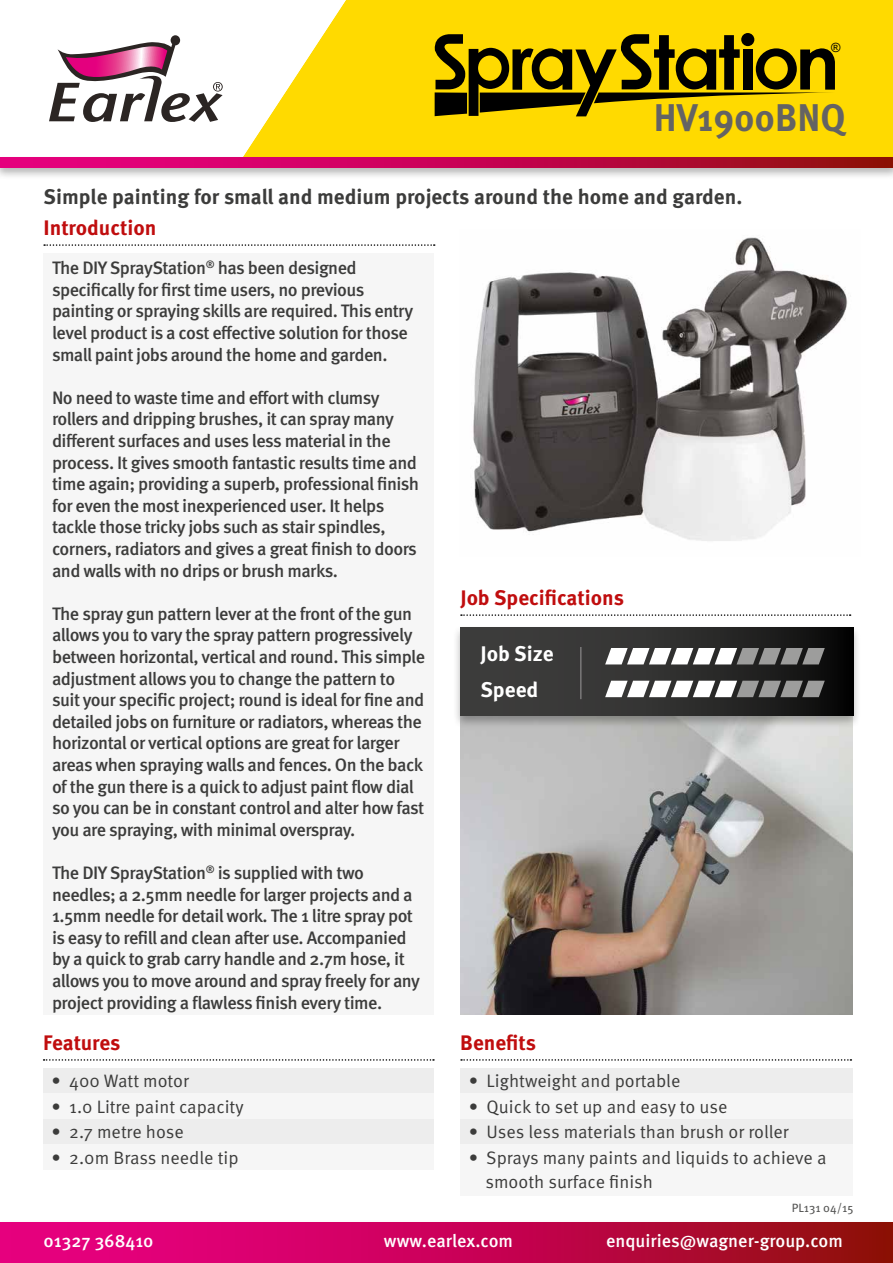
<style>
.page{position:relative;width:893px;height:1263px;background:#fff}
.page>*{position:absolute;margin:0;border:0;box-sizing:border-box;transform-origin:0 0}
.t1{font:700 38.55px "Meta Pro";color:#646363;scale:.94 1}
.t2{font:700 21.15px/36.2px "Meta Pro";color:#fff}
.t3{font:700 21px "Meta Pro";color:#3c3c3b}
.t4{font:700 21px "Meta Pro";color:#c00d0e}
.t5{font:500 18px/21.6px "Meta Pro";letter-spacing:-.03em;color:#3c3c3b}
.t6{font:18px/24px "Meta Pro Norm";color:#3c3c3b}
.t7{font:500 18px "Meta Pro";color:#fff}
.t8{font:12.75px "Arial";color:#000}
.t9{font:12px "Meta Pro";color:#575756}
</style>
<div class="page">
<img style="left:460px;top:729px;width:393px;height:286px">
<div style="left:0;top:0;width:893px;height:162px;background:#ffda00"></div>
<svg style="left:0;top:0;width:346px;height:155px;fill:#fff"></svg>
<div style="left:43px;top:1068px;width:391px;height:25px;background:#ededed"></div>
<div style="left:460px;top:1068px;width:393px;height:25px;background:#ededed"></div>
<div style="left:43px;top:1119px;width:391px;height:26px;background:#ededed"></div>
<div style="left:460px;top:1119px;width:393px;height:26px;background:#ededed"></div>
<div style="left:460px;top:1170px;width:393px;height:26px;background:#f6f6f6"></div>
<div style="left:43px;top:1093px;width:391px;height:26px;background:#f6f6f6"></div>
<div style="left:460px;top:1093px;width:393px;height:26px;background:#f6f6f6"></div>
<div style="left:43px;top:1145px;width:391px;height:25px;background:#f6f6f6"></div>
<div style="left:460px;top:1145px;width:393px;height:25px;background:#f6f6f6"></div>
<img style="left:473px;top:237px;width:375px;height:304px">
<svg style="left:44px;top:1059px;width:390px;height:2px"></svg>
<svg style="left:461px;top:1059px;width:390px;height:2px"></svg>
<svg style="left:461px;top:614px;width:390px;height:2px"></svg>
<svg style="left:0;top:1222px;width:893px;height:41px;background:#c40350"></svg>
<div style="left:0;top:155px;width:893px;height:25px;background:#000;opacity:.3"></div>
<svg style="left:0;top:157px;width:893px;height:10px;background:#c3044f"></svg>
<div style="left:452px;top:624px;width:409px;height:105px;background:#000;opacity:.3"></div>
<svg style="left:460px;top:628px;width:393px;height:88px;background:#2e2e2d"></svg>
<hr style="left:580px;top:647px;width:1px;height:52px;background:#fff">
<svg style="left:605px;top:681px;width:220px;height:16px"></svg>
<svg style="left:605px;top:648px;width:220px;height:16px"></svg>
<div style="left:44px;top:253px;width:390px;height:762px;background:#f6f6f6"></div>
<svg style="left:44px;top:244px;width:391px;height:2px"></svg>
<svg style="left:49px;top:35px;width:174px;height:87px;background:#c7b3bc"></svg>
<svg style="left:434px;top:34px;width:401px;height:82px"></svg>
<div style="left:741px;top:33px;width:13px;height:13px;background:#000;border-radius:50%"></div>
<p class="t8" style="left:831px;top:38px;width:11px">®</p>
<h1 class="t1" style="left:654px;top:87px;width:205px">HV1900BNQ</h1>
<p class="t3" style="left:44px;top:180px;width:700px">Simple painting for small and medium projects around the home and garden.</p>
<p class="t4" style="left:44px;top:211px;width:114px">Introduction</p>
<p class="t5" style="left:52px;top:256px;width:363px">The DIY SprayStation<sup>®</sup> has been designed specifically for first time users, no previous painting or spraying skills are required. This entry level product is a cost effective solution for those small paint jobs around the home and garden.</p>
<p class="t5" style="left:52px;top:386px;width:369px">No need to waste time and effort with clumsy rollers and dripping brushes, it can spray many different surfaces and uses less material in the process. It gives smooth fantastic results time and time again; providing a superb, professional finish for even the most inexperienced user. It helps tackle those tricky jobs such as stair spindles, corners, radiators and gives a great finish to doors and walls with no drips or brush marks.</p>
<p class="t5" style="left:52px;top:602px;width:375px">The spray gun pattern lever at the front of the gun allows you to vary the spray pattern progressively between horizontal, vertical and round. This simple adjustment allows you to change the pattern to suit your specific project; round is ideal for fine and detailed jobs on furniture or radiators, whereas the horizontal or vertical options are great for larger areas when spraying walls and fences. On the back of the gun there is a quick to adjust paint flow dial so you can be in constant control and alter how fast you are spraying, with minimal overspray.</p>
<p class="t5" style="left:52px;top:861px;width:370px">The DIY SprayStation<sup>®</sup> is supplied with two needles; a 2.5mm needle for larger projects and a 1.5mm needle for detail work. The 1 litre spray pot is easy to refill and clean after use. Accompanied by a quick to grab carry handle and 2.7m hose, it allows you to move around and spray freely for any project providing a flawless finish every time.</p>
<p class="t4" style="left:460px;top:581px;width:165px">Job Specifications</p>
<p class="t2" style="left:480px;top:634px;width:75px">Job Size<br>Speed</p>
<p class="t4" style="left:43px;top:1026px;width:79px">Features</p>
<p class="t4" style="left:460px;top:1026px;width:77px">Benefits</p>
<p class="t6" style="left:52px;top:1068px;width:139px">• 400 Watt motor</p>
<p class="t6" style="left:52px;top:1093px;width:194px">• 1.0 Litre paint capacity</p>
<p class="t6" style="left:52px;top:1119px;width:134px">• 2.7 metre hose</p>
<p class="t6" style="left:52px;top:1144px;width:189px">• 2.0m Brass needle tip</p>
<p class="t6" style="left:469px;top:1068px;width:213px">• Lightweight and portable</p>
<p class="t6" style="left:469px;top:1093px;width:260px">• Quick to set up and easy to use</p>
<p class="t6" style="left:469px;top:1119px;width:321px">• Uses less materials than brush or roller</p>
<p class="t6" style="left:485px;top:1144px;width:343px;text-indent:-17px">• Sprays many paints and liquids to achieve a smooth surface finish</p>
<p class="t9" style="left:792px;top:1199px;width:63px">PL131 04/15</p>
<p class="t7" style="left:44px;top:1227px;width:111px">01327 368410</p>
<p class="t7" style="left:384px;top:1227px;width:131px">www.earlex.com</p>
<p class="t7" style="left:606px;top:1227px;width:238px">enquiries@wagner-group.com</p>
</div>
